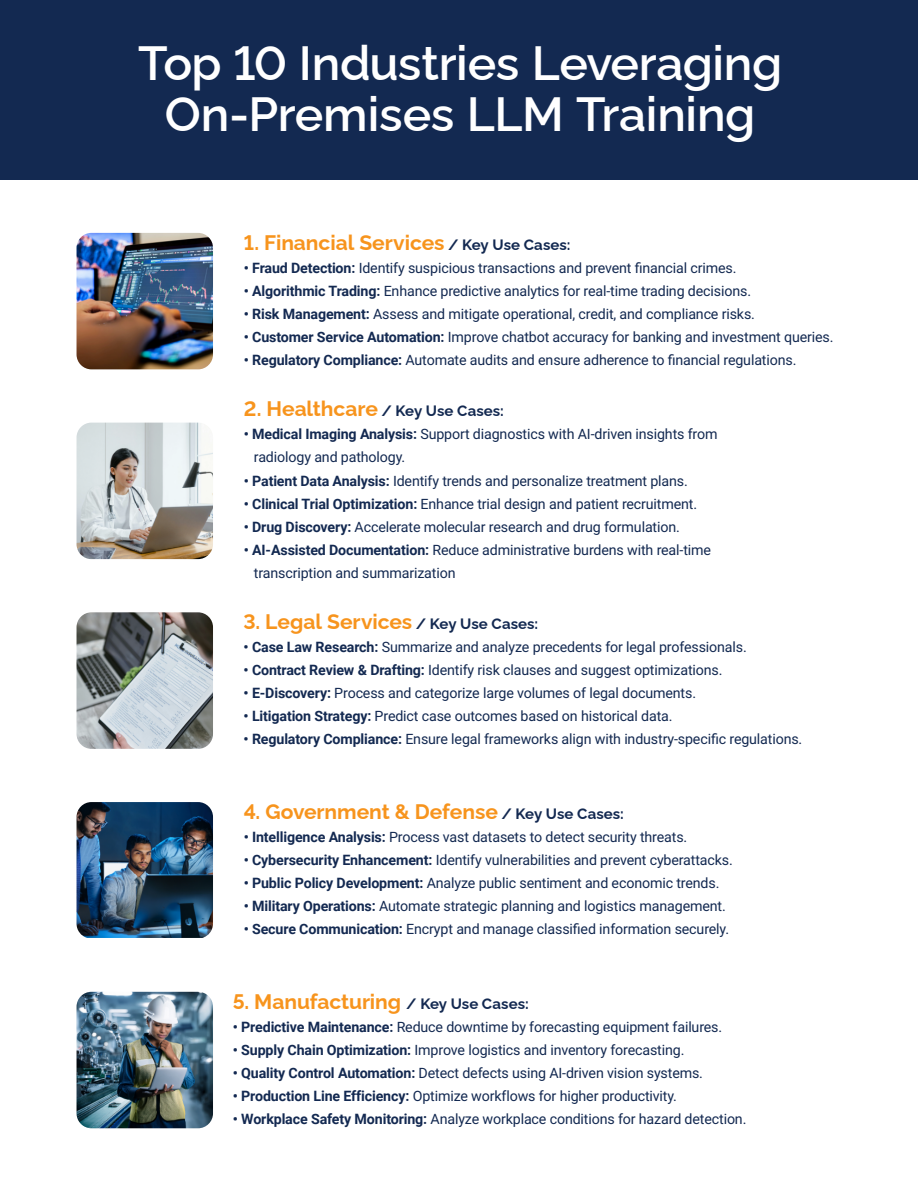
<style>
.page{position:relative;width:918px;height:1188px;background:#fff}
.page>*{position:absolute;margin:0;border:0;box-sizing:border-box;transform-origin:0 0}
.t1{font:600 48px/51.6px "Raleway";letter-spacing:-.01em;color:#fff;text-align:center}
.t2{font:700 21px "Raleway";color:#f7941d}
.t3{font:700 15px "Raleway";letter-spacing:.005em;color:#132951}
.t4{font:14.25px/23.1px "Roboto";letter-spacing:-.01em;color:#132951}
.s1{font-size:15px;color:#132951}
.s2{font-weight:700}
.s3{font-size:21px;color:#f7941d}
</style>
<div class="page">
<div style="left:0;top:0;width:918px;height:180px;background:#132951"></div>
<img style="left:77px;top:233px;width:136px;height:136px">
<img style="left:77px;top:423px;width:136px;height:136px">
<img style="left:77px;top:612px;width:136px;height:137px">
<img style="left:77px;top:802px;width:136px;height:136px">
<img style="left:77px;top:992px;width:136px;height:136px">
<h1 class="t1" style="left:138px;top:32px;width:646px">Top 10 Industries Leveraging<br>On-Premises LLM Training</h1>
<h2 class="t2" style="left:244px;top:226px;width:328px">1. Financial Services <span class="s1">/ Key Use Cases:</span></h2>
<p class="t4" style="left:244px;top:255px;width:494px"><span class="s2">• Fraud Detection:</span> Identify suspicious transactions and prevent financial crimes.</p>
<p class="t4" style="left:244px;top:279px;width:509px"><span class="s2">• Algorithmic Trading:</span> Enhance predictive analytics for real-time trading decisions.</p>
<p class="t4" style="left:244px;top:302px;width:513px"><span class="s2">• Risk Management:</span> Assess and mitigate operational, credit, and compliance risks.</p>
<p class="t4" style="left:244px;top:325px;width:591px"><span class="s2">• Customer Service Automation:</span> Improve chatbot accuracy for banking and investment queries.</p>
<p class="t4" style="left:244px;top:348px;width:554px"><span class="s2">• Regulatory Compliance:</span> Automate audits and ensure adherence to financial regulations.</p>
<p class="t3" style="left:244px;top:399px;width:262px"><span class="s3">2. Healthcare</span> / Key Use Cases:</p>
<p class="t4" style="left:254px;top:422px;width:465px;text-indent:-10px"><span class="s2">• Medical Imaging Analysis:</span> Support diagnostics with AI-driven insights from radiology and pathology.</p>
<p class="t4" style="left:244px;top:468px;width:446px"><span class="s2">• Patient Data Analysis:</span> Identify trends and personalize treatment plans.</p>
<p class="t4" style="left:244px;top:491px;width:455px"><span class="s2">• Clinical Trial Optimization:</span> Enhance trial design and patient recruitment.</p>
<p class="t4" style="left:244px;top:515px;width:438px"><span class="s2">• Drug Discovery:</span> Accelerate molecular research and drug formulation.</p>
<p class="t4" style="left:254px;top:538px;width:459px;text-indent:-10px"><span class="s2">• AI-Assisted Documentation:</span> Reduce administrative burdens with real-time transcription and summarization</p>
<h2 class="t2" style="left:244px;top:605px;width:296px">3. Legal Services <span class="s1">/ Key Use Cases:</span></h2>
<p class="t4" style="left:244px;top:635px;width:505px"><span class="s2">• Case Law Research:</span> Summarize and analyze precedents for legal professionals.</p>
<p class="t4" style="left:244px;top:658px;width:480px"><span class="s2">• Contract Review &amp; Drafting:</span> Identify risk clauses and suggest optimizations.</p>
<p class="t4" style="left:244px;top:681px;width:454px"><span class="s2">• E-Discovery:</span> Process and categorize large volumes of legal documents.</p>
<p class="t4" style="left:244px;top:704px;width:431px"><span class="s2">• Litigation Strategy:</span> Predict case outcomes based on historical data.</p>
<p class="t4" style="left:244px;top:727px;width:560px"><span class="s2">• Regulatory Compliance:</span> Ensure legal frameworks align with industry-specific regulations.</p>
<h2 class="t2" style="left:244px;top:795px;width:382px">4. Government &amp; Defense <span class="s1">/ Key Use Cases:</span></h2>
<p class="t4" style="left:244px;top:825px;width:445px"><span class="s2">• Intelligence Analysis:</span> Process vast datasets to detect security threats.</p>
<p class="t4" style="left:244px;top:848px;width:491px"><span class="s2">• Cybersecurity Enhancement:</span> Identify vulnerabilities and prevent cyberattacks.</p>
<p class="t4" style="left:244px;top:871px;width:477px"><span class="s2">• Public Policy Development:</span> Analyze public sentiment and economic trends.</p>
<p class="t4" style="left:244px;top:894px;width:484px"><span class="s2">• Military Operations:</span> Automate strategic planning and logistics management.</p>
<p class="t4" style="left:244px;top:917px;width:487px"><span class="s2">• Secure Communication:</span> Encrypt and manage classified information securely.</p>
<h2 class="t2" style="left:233px;top:985px;width:297px">5. Manufacturing <span class="s1">/ Key Use Cases:</span></h2>
<p class="t4" style="left:233px;top:1015px;width:491px"><span class="s2">• Predictive Maintenance:</span> Reduce downtime by forecasting equipment failures.</p>
<p class="t4" style="left:233px;top:1038px;width:453px"><span class="s2">• Supply Chain Optimization:</span> Improve logistics and inventory forecasting.</p>
<p class="t4" style="left:233px;top:1061px;width:472px"><span class="s2">• Quality Control Automation:</span> Detect defects using AI-driven vision systems.</p>
<p class="t4" style="left:233px;top:1084px;width:446px"><span class="s2">• Production Line Efficiency:</span> Optimize workflows for higher productivity.</p>
<p class="t4" style="left:233px;top:1107px;width:515px"><span class="s2">• Workplace Safety Monitoring:</span> Analyze workplace conditions for hazard detection.</p>
</div>
